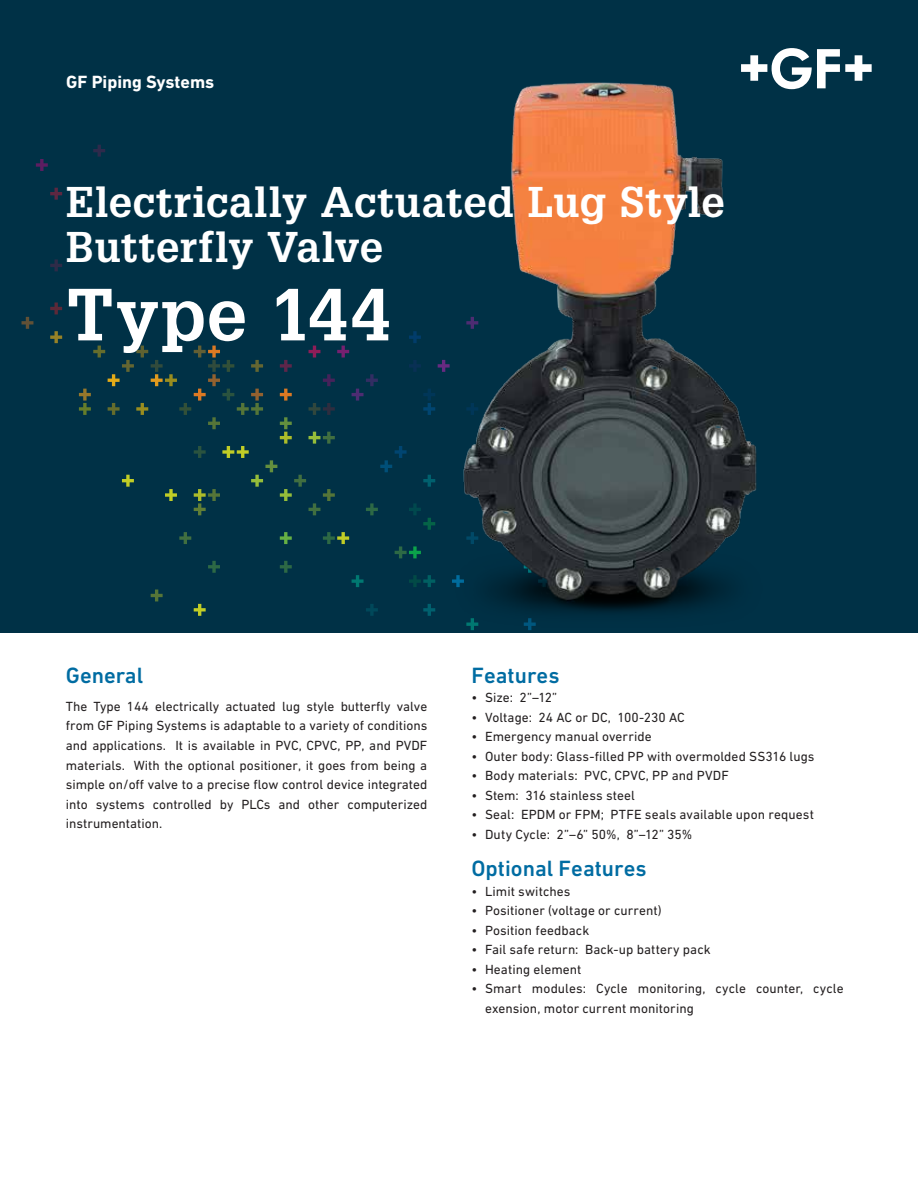
<style>
.page{position:relative;width:918px;height:1188px;background:#fff}
.page>*{position:absolute;margin:0;border:0;box-sizing:border-box;transform-origin:0 0}
.t1{font:700 72px "Glypha LT Std";letter-spacing:.025em;color:#fff}
.t2{font:700 42px/45px "Glypha LT Std";letter-spacing:.015em;color:#fff}
.t3{font:500 22.5px "DIN Next W1 G";color:#006ca2}
.t4{font:700 18px "DIN Next W1 G";color:#fff}
.t5{font:13.5px/19.5px "DIN Next W1 G";letter-spacing:.005em;color:#231f20;text-align:justify}
</style>
<div class="page">
<div style="left:0;top:0;width:918px;height:632px;background:#003146"></div>
<svg style="left:93px;top:145px;width:12px;height:12px"></svg>
<svg style="left:36px;top:159px;width:12px;height:12px"></svg>
<svg style="left:50px;top:188px;width:12px;height:12px"></svg>
<svg style="left:50px;top:259px;width:12px;height:12px"></svg>
<svg style="left:50px;top:303px;width:12px;height:11px"></svg>
<svg style="left:22px;top:317px;width:11px;height:12px"></svg>
<svg style="left:50px;top:331px;width:12px;height:12px"></svg>
<svg style="left:79px;top:345px;width:453px;height:285px"></svg>
<svg style="left:741px;top:48px;width:131px;height:41px"></svg>
<img style="left:377px;top:69px;width:434px;height:559px">
<div style="left:67px;top:188px;width:325px;height:156px;background:#003146"></div>
<h3 class="t4" style="left:66px;top:71px;width:150px">GF Piping Systems</h3>
<h2 class="t2" style="left:66px;top:179px;width:660px">Electrically Actuated Lug Style<br>Butterfly Valve</h2>
<h1 class="t1" style="left:66px;top:270px;width:326px">Type 144</h1>
<h3 class="t3" style="left:66px;top:662px;width:79px">General</h3>
<p class="t5" style="left:66px;top:696px;width:363px">The Type 144 electrically actuated lug style butterfly valve from GF Piping Systems is adaptable to a variety of conditions and applications. It is available in PVC, CPVC, PP, and PVDF materials. With the optional positioner, it goes from being a simple on/off valve to a precise flow control device integrated into systems controlled by PLCs and other computerized instrumentation.</p>
<h3 class="t3" style="left:472px;top:662px;width:90px">Features</h3>
<p class="t5" style="left:472px;top:688px;width:87px">• Size: 2”–12”</p>
<p class="t5" style="left:472px;top:707px;width:215px">• Voltage: 24 AC or DC, 100-230 AC</p>
<p class="t5" style="left:472px;top:727px;width:182px">• Emergency manual override</p>
<p class="t5" style="left:472px;top:746px;width:345px">• Outer body: Glass-filled PP with overmolded SS316 lugs</p>
<p class="t5" style="left:472px;top:766px;width:259px">• Body materials: PVC, CPVC, PP and PVDF</p>
<p class="t5" style="left:472px;top:785px;width:165px">• Stem: 316 stainless steel</p>
<p class="t5" style="left:472px;top:805px;width:344px">• Seal: EPDM or FPM; PTFE seals available upon request</p>
<p class="t5" style="left:472px;top:824px;width:222px">• Duty Cycle: 2”–6” 50%, 8”–12” 35%</p>
<h3 class="t3" style="left:472px;top:856px;width:177px">Optional Features</h3>
<p class="t5" style="left:472px;top:881px;width:101px">• Limit switches</p>
<p class="t5" style="left:472px;top:901px;width:192px">• Positioner (voltage or current)</p>
<p class="t5" style="left:472px;top:920px;width:119px">• Position feedback</p>
<p class="t5" style="left:472px;top:940px;width:241px">• Fail safe return: Back-up battery pack</p>
<p class="t5" style="left:472px;top:959px;width:111px">• Heating element</p>
<p class="t5" style="left:485px;top:979px;width:360px;text-indent:-14px">• Smart modules: Cycle monitoring, cycle counter, cycle exension, motor current monitoring</p>
</div>
